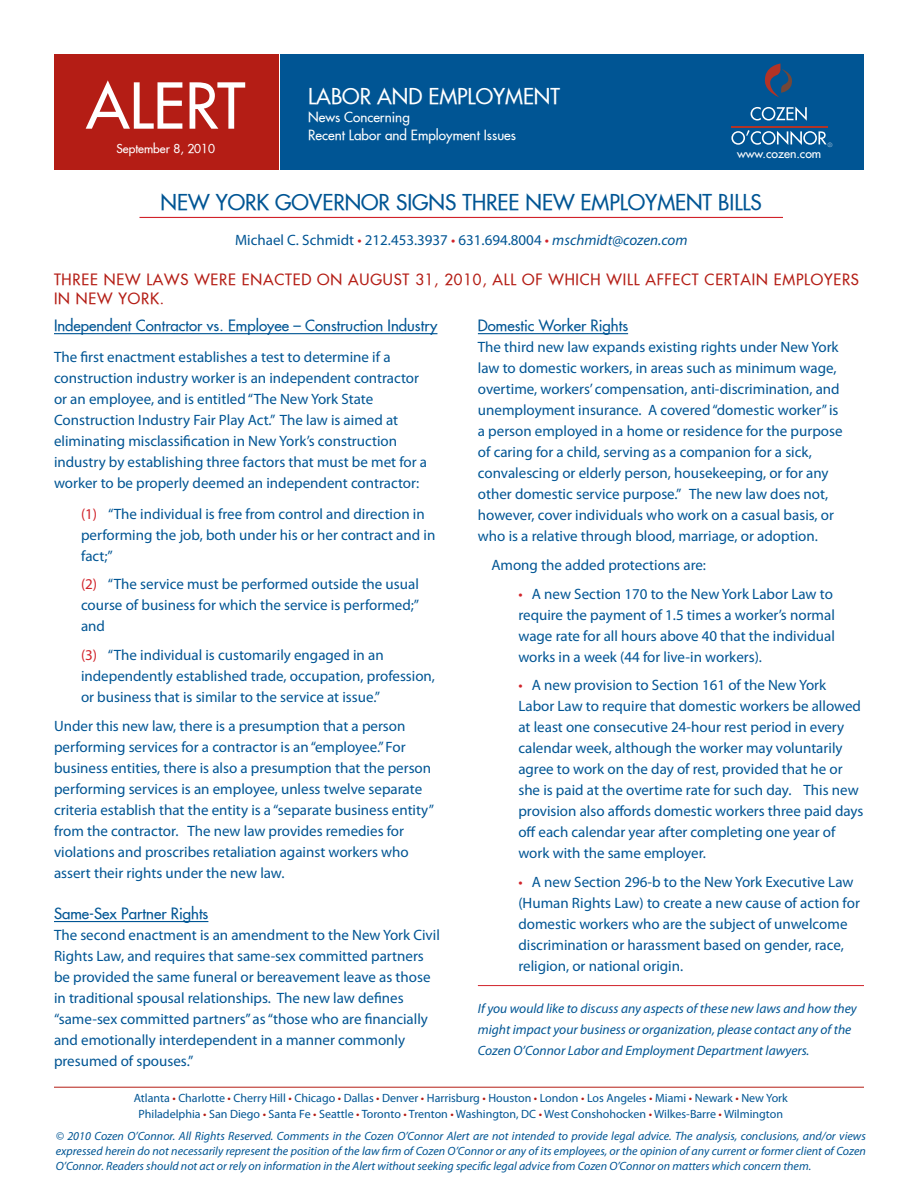
<style>
.page{position:relative;width:918px;height:1188px;background:#fff}
.page>*{position:absolute;margin:0;border:0;box-sizing:border-box;transform-origin:0 0}
._1st_step_-_all_para{font:61.5px "Futura";color:#fff}
.t1{font:21px "Futura";color:#005594}
.t2{font:21px "Futura";color:#fff}
.paragraph{font:15px/21px "Myriad Pro";color:#005594}
._1st_step_-_all_para-2{font:15px/21px "Myriad Pro";color:#005594}
.Heading{font:15px/19.5px "Futura";letter-spacing:.055em;color:#b41d15}
._1st_step_-_all_para-3{font:15px "Futura";color:#005594}
.Subhead{font:15px "Futura";color:#005594}
.for_more_information{font:italic 13.5px/21px "Myriad Pro";color:#005594}
.t3{font:13.5px "Futura";color:#fff}
.t4{font:12.15px "Futura";color:#fff}
._1st_step_-_all_para-4{font:italic 12px/15px "Myriad Pro";color:#005594;text-align:justify}
._1st_step_-_all_para-5{font:12px "Myriad Pro";color:#005594}
._1st_step_-_all_para-6{font:12px "Futura";color:#fff}
.t5{font:7.65px "Courier New";color:#fff}
.s1{color:#d1232a}
.s2{font-style:italic}
.s3{color:#b41d15}
</style>
<div class="page">
<div style="left:281px;top:55px;width:583px;height:115px;background:#005594"></div>
<div style="left:54px;top:55px;width:224px;height:115px;background:#b41d15"></div>
<svg style="left:751px;top:107px;width:56px;height:14px"></svg>
<svg style="left:731px;top:130px;width:96px;height:15px"></svg>
<hr style="left:731px;top:126px;width:96px;height:1px;background:#b23326">
<svg style="left:764px;top:64px;width:28px;height:34px"></svg>
<hr style="left:54px;top:1087px;width:810px;height:1px;background:#b41d15">
<hr style="left:140px;top:217px;width:643px;height:1px;background:#d1232a">
<hr style="left:54px;top:333px;width:383px;height:1px;background:#005594">
<hr style="left:54px;top:921px;width:154px;height:1px;background:#005594">
<hr style="left:478px;top:333px;width:150px;height:1px;background:#005594">
<hr style="left:478px;top:985px;width:386px;height:1px;background:#d1232a">
<p class="_1st_step_-_all_para" style="left:86px;top:66px;width:161px">ALERT</p>
<p class="t2" style="left:308px;top:83px;width:253px">LABOR AND EMPLOYMENT</p>
<p class="t3" style="left:308px;top:109px;width:103px">News Concerning</p>
<p class="t3" style="left:308px;top:127px;width:209px">Recent Labor and Employment Issues</p>
<p class="t5" style="left:828px;top:140px;width:6px">®</p>
<p class="_1st_step_-_all_para-6" style="left:116px;top:141px;width:100px">September 8, 2010</p>
<p class="t1" style="left:161px;top:189px;width:603px">NEW YORK GOVERNOR SIGNS THREE NEW EMPLOYMENT BILLS</p>
<p class="paragraph" style="left:235px;top:229px;width:454px">Michael C. Schmidt <span class="s1">•</span> 212.453.3937 <span class="s1">•</span> 631.694.8004 <span class="s1">•</span> <span class="s2">mschmidt@cozen.com</span></p>
<p class="t4" style="left:737px;top:146px;width:86px">www.cozen.com</p>
<p class="Heading" style="left:54px;top:269px;width:807px">THREE NEW LAWS WERE ENACTED ON AUGUST 31, 2010, ALL OF WHICH WILL AFFECT CERTAIN EMPLOYERS<br>IN NEW YORK.</p>
<p class="_1st_step_-_all_para-3" style="left:54px;top:316px;width:385px">Independent Contractor vs. Employee – Construction Industry</p>
<p class="_1st_step_-_all_para-2" style="left:54px;top:346px;width:375px">The first enactment establishes a test to determine if a construction industry worker is an independent contractor or an employee, and is entitled “The New York State Construction Industry Fair Play Act.” The law is aimed at eliminating misclassification in New York’s construction industry by establishing three factors that must be met for a worker to be properly deemed an independent contractor:</p>
<p class="paragraph" style="left:81px;top:503px;width:356px"><span class="s1">(1)</span> “The individual is free from control and direction in performing the job, both under his or her contract and in fact;”</p>
<p class="paragraph" style="left:81px;top:574px;width:340px;text-align:justify"><span class="s1">(2)</span> “The service must be performed outside the usual course of business for which the service is performed;” and</p>
<p class="paragraph" style="left:81px;top:644px;width:356px"><span class="s1">(3)</span> “The individual is customarily engaged in an independently established trade, occupation, profession, or business that is similar to the service at issue.”</p>
<p class="paragraph" style="left:54px;top:715px;width:382px">Under this new law, there is a presumption that a person performing services for a contractor is an “employee.” For business entities, there is also a presumption that the person performing services is an employee, unless twelve separate criteria establish that the entity is a “separate business entity” from the contractor. The new law provides remedies for violations and proscribes retaliation against workers who assert their rights under the new law.</p>
<p class="Subhead" style="left:54px;top:904px;width:156px">Same-Sex Partner Rights</p>
<p class="paragraph" style="left:54px;top:925px;width:387px">The second enactment is an amendment to the New York Civil Rights Law, and requires that same-sex committed partners be provided the same funeral or bereavement leave as those in traditional spousal relationships. The new law defines “same-sex committed partners” as “those who are financially and emotionally interdependent in a manner commonly presumed of spouses.”</p>
<p class="Subhead" style="left:478px;top:316px;width:152px">Domestic Worker Rights</p>
<p class="paragraph" style="left:478px;top:337px;width:366px">The third new law expands existing rights under New York law to domestic workers, in areas such as minimum wage, overtime, workers’ compensation, anti-discrimination, and unemployment insurance. A covered “domestic worker” is a person employed in a home or residence for the purpose of caring for a child, serving as a companion for a sick, convalescing or elderly person, housekeeping, or for any other domestic service purpose.” The new law does not, however, cover individuals who work on a casual basis, or who is a relative through blood, marriage, or adoption.</p>
<p class="paragraph" style="left:491px;top:554px;width:216px">Among the added protections are:</p>
<p class="paragraph" style="left:518px;top:583px;width:318px"><span class="s1">•</span> A new Section 170 to the New York Labor Law to require the payment of 1.5 times a worker’s normal wage rate for all hours above 40 that the individual works in a week (44 for live-in workers).</p>
<p class="paragraph" style="left:518px;top:674px;width:347px"><span class="s1">•</span> A new provision to Section 161 of the New York Labor Law to require that domestic workers be allowed at least one consecutive 24-hour rest period in every calendar week, although the worker may voluntarily agree to work on the day of rest, provided that he or she is paid at the overtime rate for such day. This new provision also affords domestic workers three paid days off each calendar year after completing one year of work with the same employer.</p>
<p class="paragraph" style="left:518px;top:871px;width:343px"><span class="s1">•</span> A new Section 296-b to the New York Executive Law (Human Rights Law) to create a new cause of action for domestic workers who are the subject of unwelcome discrimination or harassment based on gender, race, religion, or national origin.</p>
<p class="for_more_information" style="left:478px;top:997px;width:381px">If you would like to discuss any aspects of these new laws and how they might impact your business or organization, please contact any of the<br>Cozen O’Connor Labor and Employment Department lawyers.</p>
<p class="_1st_step_-_all_para-5" style="left:134px;top:1091px;width:656px">Atlanta <span class="s3">•</span> Charlotte <span class="s3">•</span> Cherry Hill <span class="s3">•</span> Chicago <span class="s3">•</span> Dallas <span class="s3">•</span> Denver <span class="s3">•</span> Harrisburg <span class="s3">•</span> Houston <span class="s3">•</span> London <span class="s3">•</span> Los Angeles <span class="s3">•</span> Miami <span class="s3">•</span> Newark <span class="s3">•</span> New York</p>
<p class="_1st_step_-_all_para-5" style="left:139px;top:1107px;width:646px">Philadelphia <span class="s3">•</span> San Diego <span class="s3">•</span> Santa Fe <span class="s3">•</span> Seattle <span class="s3">•</span> Toronto <span class="s3">•</span> Trenton <span class="s3">•</span> Washington, DC <span class="s3">•</span> West Conshohocken <span class="s3">•</span> Wilkes-Barre <span class="s3">•</span> Wilmington</p>
<p class="_1st_step_-_all_para-4" style="left:56px;top:1128px;width:812px">© 2010 Cozen O’Connor. All Rights Reserved. Comments in the Cozen O’Connor Alert are not intended to provide legal advice. The analysis, conclusions, and/or views expressed herein do not necessarily represent the position of the law firm of Cozen O’Connor or any of its employees, or the opinion of any current or former client of Cozen O’Connor. Readers should not act or rely on information in the Alert without seeking specific legal advice from Cozen O’Connor on matters which concern them.</p>
</div>
